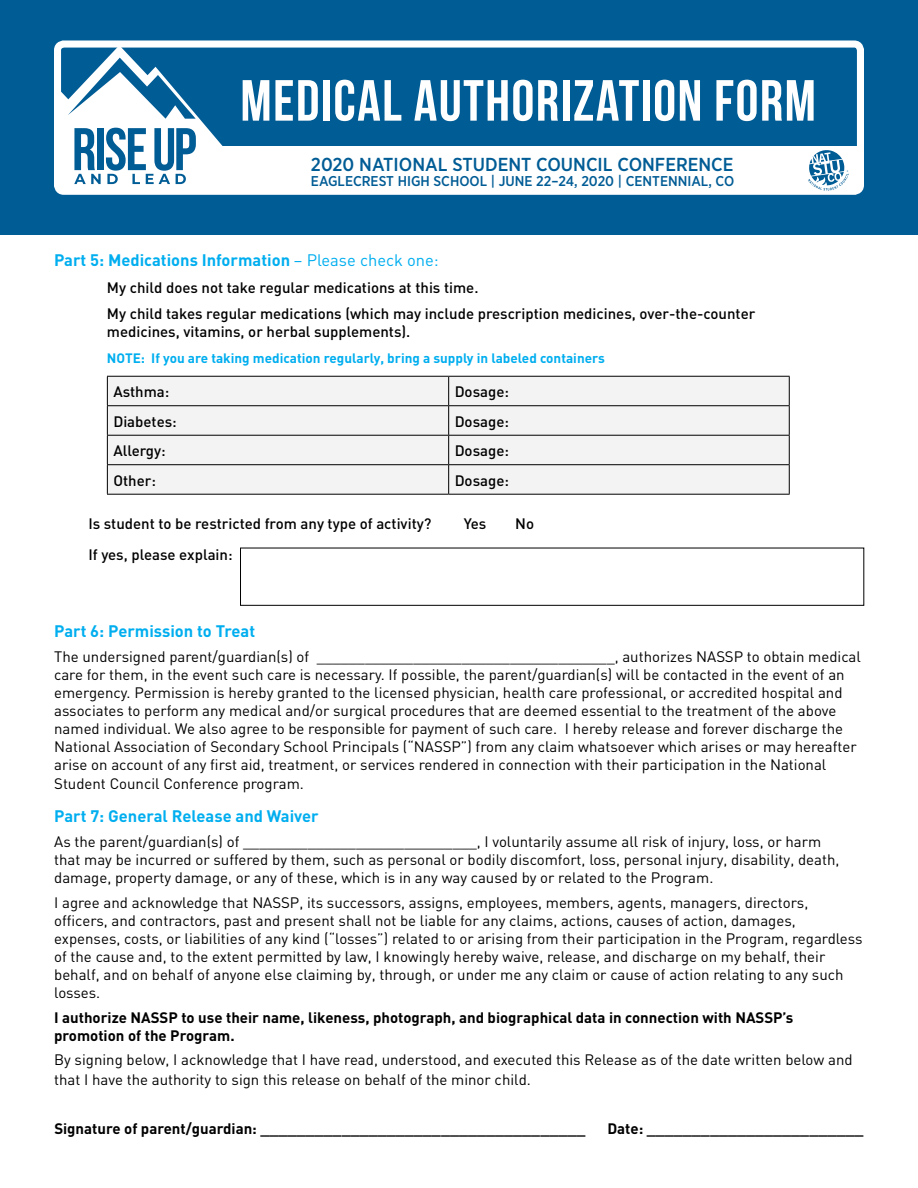
<style>
.page{position:relative;width:918px;height:1188px;background:#fff}
.page>*{position:absolute;margin:0;border:0;box-sizing:border-box;transform-origin:0 0}
.t1{font:700 57.9px "Bebas Neue";letter-spacing:.025em;color:#fff}
.t2{font:500 18.75px "Gotham Narrow";color:#005c95}
.t3{font:700 16.5px "DIN";color:#00aeef}
.t4{font:15px/18px "DIN";color:#000}
.t5{font:500 15px/25.8px "DIN";color:#000}
.t6{font:700 15px/18px "DIN";color:#000}
.t7{font:500 14.25px "Gotham Narrow";color:#005c95}
.t8{font:700 13.5px "DIN";color:#00aeef}
.s1{font-weight:400}
</style>
<div class="page">
<div style="left:108px;top:377px;width:681px;height:117px;background:#f3f3f4"></div>
<hr style="left:107px;top:376px;width:342px;height:1px;background:#000">
<hr style="left:449px;top:376px;width:341px;height:1px;background:#000">
<hr style="left:107px;top:405px;width:342px;height:1px;background:#000">
<hr style="left:449px;top:405px;width:341px;height:1px;background:#000">
<hr style="left:107px;top:435px;width:342px;height:1px;background:#000">
<hr style="left:449px;top:435px;width:341px;height:1px;background:#000">
<hr style="left:107px;top:464px;width:342px;height:1px;background:#000">
<svg style="left:107px;top:377px;width:1px;height:117px"></svg>
<hr style="left:449px;top:464px;width:341px;height:1px;background:#000">
<svg style="left:448px;top:377px;width:1px;height:117px"></svg>
<svg style="left:789px;top:377px;width:1px;height:117px"></svg>
<hr style="left:107px;top:494px;width:342px;height:1px;background:#000">
<hr style="left:449px;top:494px;width:341px;height:1px;background:#000">
<div style="left:240px;top:548px;width:624px;height:58px;border:1px solid #000"></div>
<div style="left:0;top:0;width:918px;height:235px;background:#005c95"></div>
<div style="left:54px;top:41px;width:810px;height:154px;border:7px solid #fff;border-radius:6px"></div>
<div style="left:58px;top:146px;width:801px;height:43px;background:#fff"></div>
<svg style="left:59px;top:45px;width:173px;height:139px"></svg>
<svg style="left:808px;top:150px;width:41px;height:41px"></svg>
<h1 class="t1" style="left:240px;top:69px;width:577px">MEDICAL AUTHORIZATION FORM</h1>
<p class="t2" style="left:311px;top:152px;width:424px">2020 NATIONAL STUDENT COUNCIL CONFERENCE</p>
<p class="t7" style="left:311px;top:172px;width:425px">EAGLECREST HIGH SCHOOL | JUNE 22–24, 2020 | CENTENNIAL, CO</p>
<p class="t3" style="left:54px;top:249px;width:386px">Part 5: Medications Information <span class="s1">– Please check one:</span></p>
<p class="t5" style="left:107px;top:274px;width:650px">My child does not take regular medications at this time.<br>My child takes regular medications (which may include prescription medicines, over-the-counter</p>
<p class="t5" style="left:107px;top:318px;width:305px">medicines, vitamins, or herbal supplements).</p>
<p class="t8" style="left:107px;top:350px;width:499px">NOTE: If you are taking medication regularly, bring a supply in labeled containers</p>
<p class="t5" style="left:113px;top:378px;width:57px">Asthma:</p>
<p class="t5" style="left:455px;top:378px;width:56px">Dosage:</p>
<p class="t5" style="left:113px;top:408px;width:65px">Diabetes:</p>
<p class="t5" style="left:455px;top:408px;width:56px">Dosage:</p>
<p class="t5" style="left:113px;top:437px;width:54px">Allergy:</p>
<p class="t5" style="left:455px;top:437px;width:56px">Dosage:</p>
<p class="t5" style="left:113px;top:467px;width:44px">Other:</p>
<p class="t5" style="left:455px;top:467px;width:56px">Dosage:</p>
<p class="t5" style="left:88px;top:510px;width:345px">Is student to be restricted from any type of activity?</p>
<p class="t5" style="left:464px;top:510px;width:24px">Yes</p>
<p class="t5" style="left:515px;top:510px;width:20px">No</p>
<p class="t5" style="left:88px;top:541px;width:146px">If yes, please explain:</p>
<p class="t3" style="left:54px;top:620px;width:202px">Part 6: Permission to Treat</p>
<p class="t4" style="left:54px;top:647px;width:808px">The undersigned parent/guardian(s) of _____________________________________, authorizes NASSP to obtain medical care for them, in the event such care is necessary. If possible, the parent/guardian(s) will be contacted in the event of an emergency. Permission is hereby granted to the licensed physician, health care professional, or accredited hospital and associates to perform any medical and/or surgical procedures that are deemed essential to the treatment of the above named individual. We also agree to be responsible for payment of such care. I hereby release and forever discharge the National Association of Secondary School Principals (“NASSP”) from any claim whatsoever which arises or may hereafter arise on account of any first aid, treatment, or services rendered in connection with their participation in the National</p>
<p class="t4" style="left:54px;top:774px;width:251px">Student Council Conference program.</p>
<p class="t3" style="left:54px;top:806px;width:266px">Part 7: General Release and Waiver</p>
<p class="t4" style="left:54px;top:833px;width:787px">As the parent/guardian(s) of _____________________________, I voluntarily assume all risk of injury, loss, or harm that may be incurred or suffered by them, such as personal or bodily discomfort, loss, personal injury, disability, death, damage, property damage, or any of these, which is in any way caused by or related to the Program.</p>
<p class="t4" style="left:54px;top:893px;width:810px">I agree and acknowledge that NASSP, its successors, assigns, employees, members, agents, managers, directors, officers, and contractors, past and present shall not be liable for any claims, actions, causes of action, damages, expenses, costs, or liabilities of any kind (“losses”) related to or arising from their participation in the Program, regardless of the cause and, to the extent permitted by law, I knowingly hereby waive, release, and discharge on my behalf, their behalf, and on behalf of anyone else claiming by, through, or under me any claim or cause of action relating to any such losses.</p>
<p class="t6" style="left:54px;top:1008px;width:741px">I authorize NASSP to use their name, likeness, photograph, and biographical data in connection with NASSP’s promotion of the Program.</p>
<p class="t4" style="left:54px;top:1050px;width:800px;line-height:19.5px">By signing below, I acknowledge that I have read, understood, and executed this Release as of the date written below and that I have the authority to sign this release on behalf of the minor child.</p>
<p class="t6" style="left:54px;top:1119px;width:533px">Signature of parent/guardian: ____________________________________</p>
<p class="t6" style="left:607px;top:1119px;width:258px">Date: ________________________</p>
</div>
